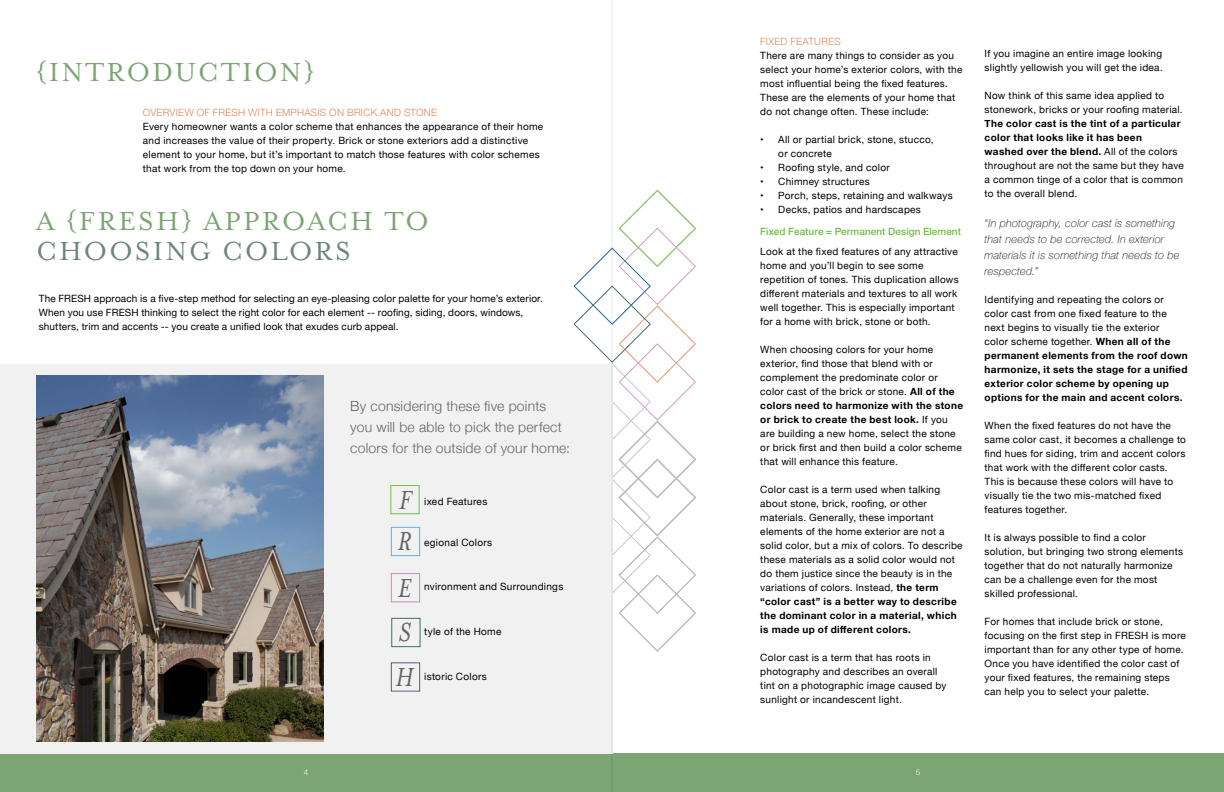
<style>
.page{position:relative;width:1224px;height:792px;background:#fff}
.page>*{position:absolute;margin:0;border:0;box-sizing:border-box;transform-origin:0 0}
.t1{font:30px "Mrs Eaves OT";letter-spacing:.075em;color:#7ba572}
.t2{font:30px "Mrs Eaves OT";letter-spacing:.075em;color:#6c867c}
.t3{font:italic 30px/44.7px "Mrs Eaves OT";color:#636466}
.t4{font:300 14px/21px "Helvetica Neue";letter-spacing:.015em;color:#636466}
.t5{font:italic 100 11px/16px "Helvetica Neue";letter-spacing:.02em;color:#000}
.t6{font:10px/14px "Helvetica Neue";letter-spacing:.03em;color:#000}
.t7{font:700 10px/14px "Helvetica Neue";letter-spacing:.035em;color:#000}
.t8{font:300 10px "Helvetica Neue";letter-spacing:.025em;color:#e28657}
.t9{font:500 10px "Helvetica Neue";letter-spacing:.005em;color:#72bf44}
.t10{font:300 8px "Helvetica Neue";color:#fff}
.s1{font-weight:700}
.s2{font-weight:400}
</style>
<div class="page">
<div style="left:0;top:753px;width:630px;height:39px;background:#7ba572"></div>
<div style="left:594px;top:753px;width:630px;height:39px;background:#7ba572"></div>
<svg style="left:573px;top:190px;width:123px;height:462px"></svg>
<div style="left:0;top:364px;width:612px;height:389px;background:#f1f1f2"></div>
<img style="left:36px;top:376px;width:288px;height:365px">
<div style="left:391px;top:527px;width:29px;height:29px;border:1px solid #65b0e2"></div>
<div style="left:391px;top:485px;width:28px;height:29px;border:1px solid #73bf44"></div>
<div style="left:391px;top:573px;width:29px;height:29px;border:1px solid #ce8abc"></div>
<div style="left:392px;top:618px;width:28px;height:29px;border:1px solid #446d60"></div>
<div style="left:391px;top:663px;width:29px;height:28px;border:1px solid #4f6181"></div>
<hr style="left:612px;top:0;width:1px;height:792px;background:#000">
<h1 class="t1" style="left:36px;top:56px;width:280px">{INTRODUCTION}</h1>
<p class="t8" style="left:143px;top:104px;width:296px">OVERVIEW OF FRESH WITH EMPHASIS ON BRICK AND STONE</p>
<p class="t6" style="left:143px;top:120px;width:402px">Every homeowner wants a color scheme that enhances the appearance of their home and increases the value of their property. Brick or stone exteriors add a distinctive element to your home, but it’s important to match those features with color schemes that work from the top down on your home.</p>
<h1 class="t1" style="left:36px;top:204px;width:394px">A {FRESH} APPROACH TO</h1>
<h1 class="t2" style="left:36px;top:234px;width:316px">CHOOSING COLORS</h1>
<p class="t6" style="left:39px;top:292px;width:506px">The FRESH approach is a five-step method for selecting an eye-pleasing color palette for your home’s exterior.<br>When you use FRESH thinking to select the right color for each element -- roofing, siding, doors, windows, shutters, trim and accents -- you create a unified look that exudes curb appeal.</p>
<h2 class="t4" style="left:350px;top:394px;width:221px">By considering these five points you will be able to pick the perfect colors for the outside of your home:</h2>
<h1 class="t3" style="left:397px;top:479px;width:16px;line-height:41.6px">F<br>R</h1>
<h1 class="t3" style="left:396px;top:566px;width:19px;text-align:justify">E S H</h1>
<p class="t6" style="left:424px;top:495px;width:65px">ixed Features</p>
<p class="t6" style="left:424px;top:536px;width:69px">egional Colors</p>
<p class="t6" style="left:424px;top:580px;width:141px">nvironment and Surroundings</p>
<p class="t6" style="left:424px;top:625px;width:79px">tyle of the Home</p>
<p class="t6" style="left:424px;top:670px;width:64px">istoric Colors</p>
<p class="t8" style="left:760px;top:34px;width:82px">FIXED FEATURES</p>
<p class="t6" style="left:760px;top:49px;width:204px">There are many things to consider as you select your home’s exterior colors, with the most influential being the fixed features.<br>These are the elements of your home that do not change often. These include:</p>
<p class="t6" style="left:778px;top:133px;width:157px;text-indent:-18px">• All or partial brick, stone, stucco, or concrete</p>
<p class="t6" style="left:760px;top:161px;width:131px">• Roofing style, and color</p>
<p class="t6" style="left:760px;top:175px;width:111px">• Chimney structures</p>
<p class="t6" style="left:760px;top:189px;width:194px">• Porch, steps, retaining and walkways</p>
<p class="t6" style="left:760px;top:203px;width:162px">• Decks, patios and hardscapes</p>
<p class="t9" style="left:760px;top:224px;width:202px">Fixed Feature = Permanent Design Element</p>
<p class="t6" style="left:760px;top:245px;width:200px">Look at the fixed features of any attractive home and you’ll begin to see some repetition of tones. This duplication allows different materials and textures to all work well together. This is especially important for a home with brick, stone or both.</p>
<p class="t6" style="left:760px;top:343px;width:204px">When choosing colors for your home exterior, find those that blend with or complement the predominate color or color cast of the brick or stone. <span class="s1">All of the colors need to harmonize with the stone or brick to create the best look.</span> If you are building a new home, select the stone or brick first and then build a color scheme that will enhance this feature.</p>
<p class="t6" style="left:760px;top:483px;width:204px">Color cast is a term used when talking about stone, brick, roofing, or other materials. Generally, these important elements of the home exterior are not a solid color, but a mix of colors. To describe these materials as a solid color would not do them justice since the beauty is in the variations of colors. Instead, <span class="s1">the term “color cast” is a better way to describe the dominant color in a material, which is made up of different colors.</span></p>
<p class="t6" style="left:760px;top:651px;width:188px">Color cast is a term that has roots in photography and describes an overall tint on a photographic image caused by sunlight or incandescent light.</p>
<p class="t6" style="left:985px;top:47px;width:180px">If you imagine an entire image looking slightly yellowish you will get the idea.</p>
<p class="t6" style="left:985px;top:89px;width:200px">Now think of this same idea applied to stonework, bricks or your roofing material.</p>
<p class="t6" style="left:985px;top:117px;width:201px"><span class="s1">The color cast is the tint of a particular color that looks like it has been<br>washed over the blend.</span> All of the colors throughout are not the same but they have a common tinge of a color that is common to the overall blend.</p>
<p class="t5" style="left:985px;top:214px;width:196px">“In photography, color cast is something that needs to be corrected. In exterior materials it is something that needs to be respected.”</p>
<p class="t7" style="left:985px;top:293px;width:205px"><span class="s2">Identifying and repeating the colors or color cast from one fixed feature to the next begins to visually tie the exterior<br>color scheme together.</span> When all of the permanent elements from the roof down harmonize, it sets the stage for a unified exterior color scheme by opening up options for the main and accent colors.</p>
<p class="t6" style="left:985px;top:419px;width:203px">When the fixed features do not have the same color cast, it becomes a challenge to find hues for siding, trim and accent colors that work with the different color casts.<br>This is because these colors will have to visually tie the two mis-matched fixed features together.</p>
<p class="t6" style="left:985px;top:531px;width:200px">It is always possible to find a color solution, but bringing two strong elements together that do not naturally harmonize can be a challenge even for the most skilled professional.</p>
<p class="t6" style="left:985px;top:615px;width:203px">For homes that include brick or stone, focusing on the first step in FRESH is more important than for any other type of home.<br>Once you have identified the color cast of your fixed features, the remaining steps can help you to select your palette.</p>
<p class="t10" style="left:304px;top:766px;width:6px">4</p>
<p class="t10" style="left:916px;top:766px;width:6px">5</p>
</div>
